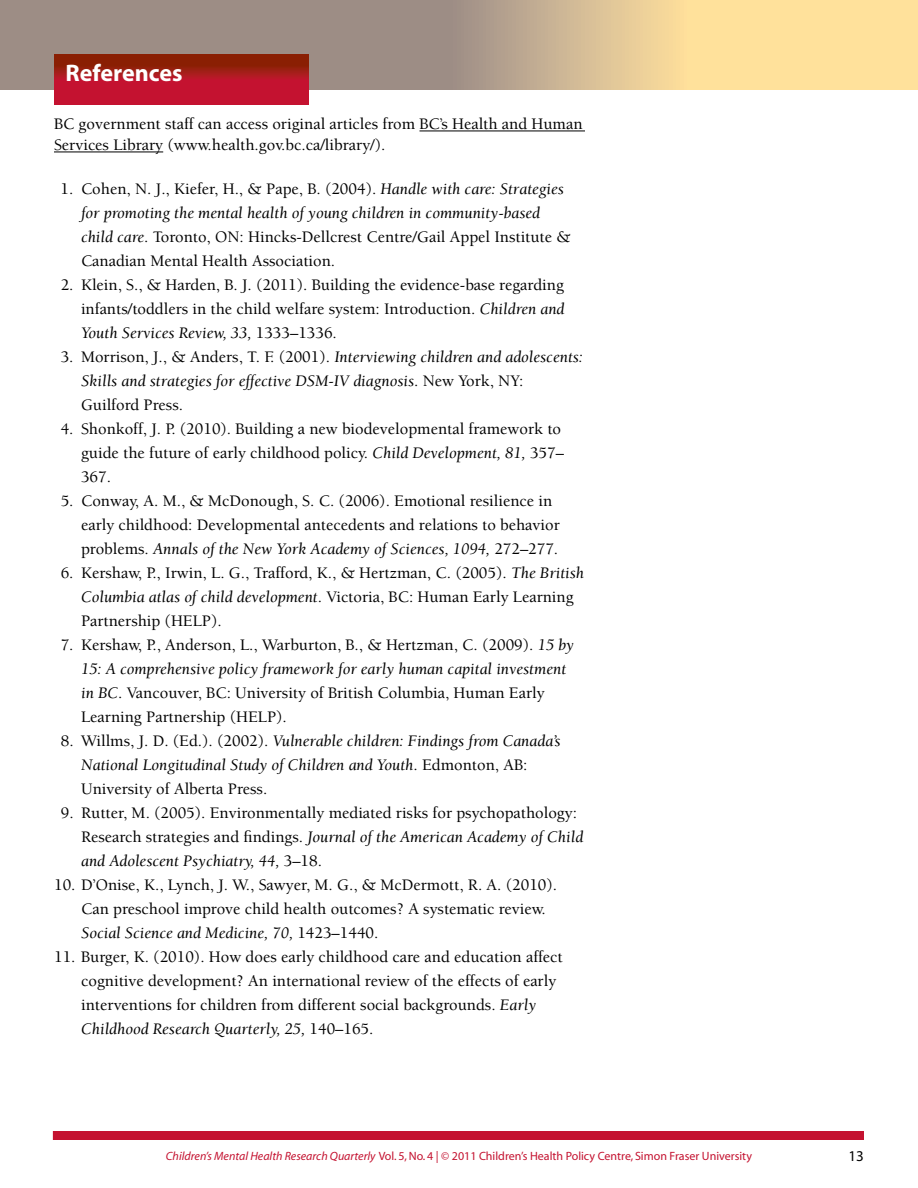
<style>
.page{position:relative;width:918px;height:1188px;background:#fff}
.page>*{position:absolute;margin:0;border:0;box-sizing:border-box;transform-origin:0 0}
.t1{font:700 24px "Myriad";color:#fff}
.t2{font:500 16.5px/24px "Berkeley";color:#000}
.t3{font:italic 16.5px/24px "Berkeley";color:#000}
.t4{font:15px "Myriad";color:#000}
.t5{font:12px "Myriad";color:#c41230}
.s1{font-weight:400;font-style:italic}
.s2{font-weight:500;font-style:normal}
.s3{font-style:italic}
</style>
<div class="page">
<svg style="left:0;top:0;width:918px;height:90px;background:#c6af8e"></svg>
<div style="left:54px;top:1131px;width:810px;height:9px;background:#c41230"></div>
<hr style="left:419px;top:131px;width:166px;height:1px;background:#000">
<hr style="left:54px;top:152px;width:109px;height:1px;background:#000">
<svg style="left:54px;top:55px;width:255px;height:50px;background:#ae1720"></svg>
<h1 class="t1" style="left:66px;top:61px;width:118px">References</h1>
<p class="t2" style="left:54px;top:114px;width:530px;line-height:21px">BC government staff can access original articles from BC’s Health and Human<br>Services Library (www.health.gov.bc.ca/library/).</p>
<p class="t2" style="left:81px;top:177px;width:491px;text-indent:-20px">1. Cohen, N. J., Kiefer, H., &amp; Pape, B. (2004). <span class="s1">Handle with care: Strategies for promoting the mental health of young children in community-based child care</span>. Toronto, ON: Hincks-Dellcrest Centre/Gail Appel Institute &amp; Canadian Mental Health Association.</p>
<p class="t2" style="left:81px;top:273px;width:485px;text-align:justify;text-indent:-20px">2. Klein, S., &amp; Harden, B. J. (2011). Building the evidence-base regarding infants/toddlers in the child welfare system: Introduction. <span class="s1">Children and Youth Services Review, 33,</span> 1333–1336.</p>
<p class="t3" style="left:81px;top:345px;width:504px;text-indent:-20px"><span class="s2">3. Morrison, J., &amp; Anders, T. F. (2001).</span> Interviewing children and adolescents:<br>Skills and strategies for effective DSM-IV diagnosis<span class="s2">. New York, NY:<br>Guilford Press.</span></p>
<p class="t2" style="left:81px;top:417px;width:484px;text-indent:-20px">4. Shonkoff, J. P. (2010). Building a new biodevelopmental framework to guide the future of early childhood policy. <span class="s1">Child Development, 81,</span> 357–<br>367.</p>
<p class="t2" style="left:81px;top:489px;width:480px;text-indent:-20px">5. Conway, A. M., &amp; McDonough, S. C. (2006). Emotional resilience in early childhood: Developmental antecedents and relations to behavior problems. <span class="s1">Annals of the New York Academy of Sciences, 1094,</span> 272–277.</p>
<p class="t2" style="left:81px;top:561px;width:505px;text-indent:-20px">6. Kershaw, P., Irwin, L. G., Trafford, K., &amp; Hertzman, C. (2005). <span class="s1">The British<br>Columbia atlas of child development</span>. Victoria, BC: Human Early Learning<br>Partnership (HELP).</p>
<p class="t2" style="left:81px;top:633px;width:494px;text-indent:-20px">7. Kershaw, P., Anderson, L., Warburton, B., &amp; Hertzman, C. (2009). <span class="s1">15 by 15: A comprehensive policy framework for early human capital investment in BC</span>. Vancouver, BC: University of British Columbia, Human Early Learning Partnership (HELP).</p>
<p class="t3" style="left:81px;top:729px;width:481px;text-indent:-20px"><span class="s2">8. Willms, J. D. (Ed.). (2002).</span> Vulnerable children: Findings from Canada’s<br>National Longitudinal Study of Children and Youth<span class="s2">. Edmonton, AB:<br>University of Alberta Press.</span></p>
<p class="t2" style="left:81px;top:801px;width:504px;text-indent:-20px">9. Rutter, M. (2005). Environmentally mediated risks for psychopathology:<br>Research strategies and findings. <span class="s1">Journal of the American Academy of Child and Adolescent Psychiatry, 44,</span> 3–18.</p>
<p class="t2" style="left:81px;top:873px;width:478px;text-indent:-27px">10. D’Onise, K., Lynch, J. W., Sawyer, M. G., &amp; McDermott, R. A. (2010).<br>Can preschool improve child health outcomes? A systematic review.<br><span class="s1">Social Science and Medicine, 70,</span> 1423–1440.</p>
<p class="t2" style="left:81px;top:945px;width:483px;text-indent:-27px">11. Burger, K. (2010). How does early childhood care and education affect cognitive development? An international review of the effects of early interventions for children from different social backgrounds. <span class="s1">Early Childhood Research Quarterly, 25,</span> 140–165.</p>
<p class="t5" style="left:166px;top:1150px;width:588px"><span class="s3">Children’s Mental Health Research Quarterly</span> Vol. 5, No. 4 | © 2011 Children’s Health Policy Centre, Simon Fraser University</p>
<p class="t4" style="left:849px;top:1148px;width:17px">13</p>
</div>
